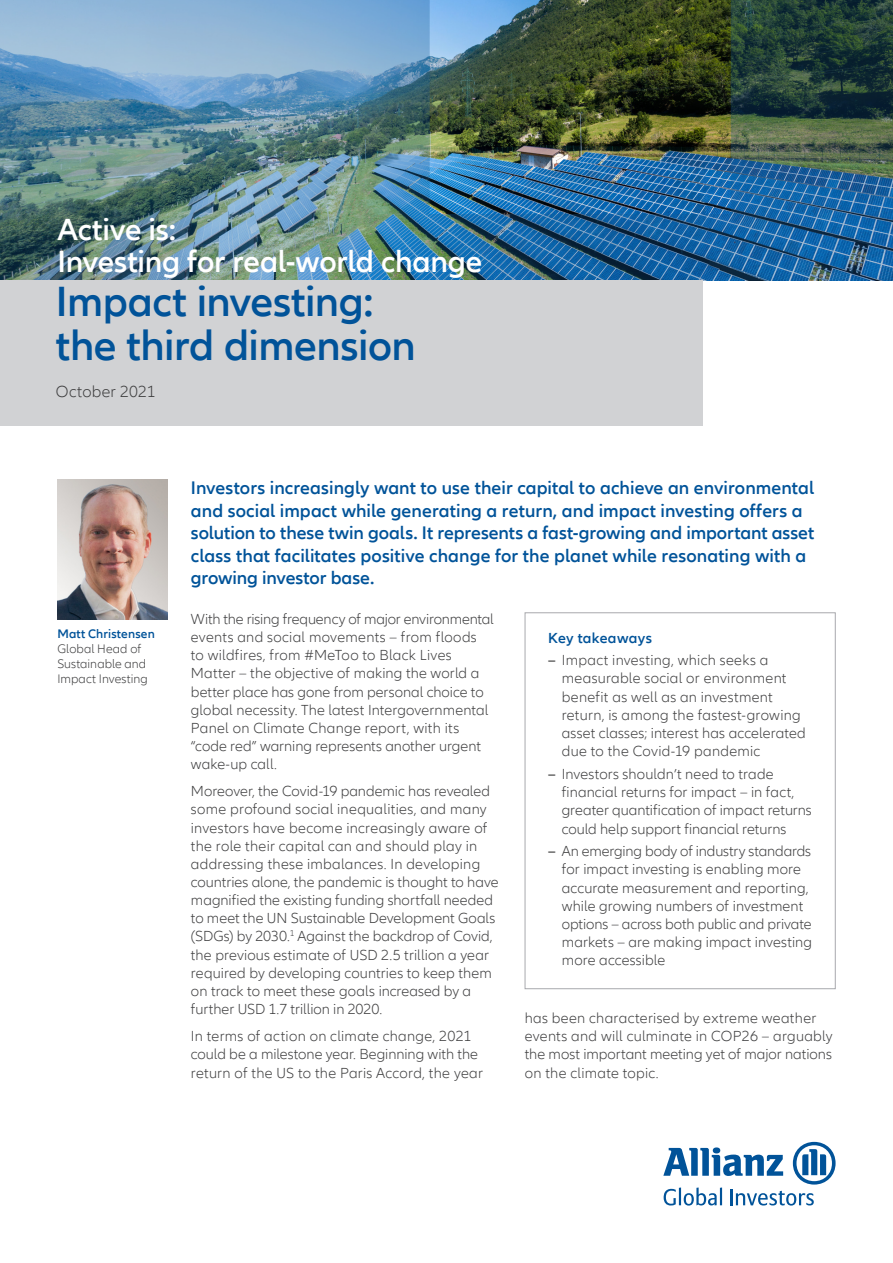
<style>
.page{position:relative;width:893px;height:1263px;background:#fff}
.page>*{position:absolute;margin:0;border:0;box-sizing:border-box;transform-origin:0 0}
.auto_headline_27pt{font:600 43.5px/43.5px "Allianz Neo";letter-spacing:-.01em;color:#015399}
.headline_21pt{font:600 31.5px/31.5px "Allianz Neo";letter-spacing:-.01em;color:#fff}
.intro_12_5pt__body{font:600 18.75px/22.5px "Allianz Neo";color:#015399}
.auto_headline_27pt-2{font:300 16.5px "Allianz Neo";letter-spacing:.015em;color:#3e3e3f}
.body_text{font:300 15px/18.1px "Allianz Neo";letter-spacing:.01em;color:#3e3e3f}
.body_head_1{font:600 15px "Allianz Neo";letter-spacing:.02em;color:#015399}
.author_title{font:300 12.75px/15px "Allianz Neo";letter-spacing:.005em;color:#3e3e3f}
.author{font:600 12.75px "Allianz Neo";letter-spacing:.01em;color:#015399}
.s1{font-weight:600}
</style>
<div class="page">
<svg style="left:663px;top:1142px;width:173px;height:63px"></svg>
<img style="left:0;top:0;width:893px;height:281px">
<img style="left:57px;top:480px;width:111px;height:139px">
<div style="left:525px;top:612px;width:311px;height:377px;border:1px solid #a8a9ad"></div>
<div style="left:0;top:281px;width:702px;height:145px;background:#d1d2d4"></div>
<p class="headline_21pt" style="left:57px;top:215px;width:426px">Active is:<br>Investing for real-world change</p>
<p class="auto_headline_27pt" style="left:56px;top:281px;width:361px">Impact investing: the third dimension</p>
<p class="auto_headline_27pt-2" style="left:56px;top:382px;width:101px">October 2021</p>
<p class="author" style="left:57px;top:626px;width:99px">Matt Christensen</p>
<p class="author_title" style="left:57px;top:642px;width:92px">Global Head of<br>Sustainable and<br>Impact Investing</p>
<p class="intro_12_5pt__body" style="left:191px;top:477px;width:625px">Investors increasingly want to use their capital to achieve an environmental and social impact while generating a return, and impact investing offers a solution to these twin goals. It represents a fast-growing and important asset class that facilitates positive change for the planet while resonating with a growing investor base.</p>
<p class="body_text" style="left:191px;top:610px;width:304px">With the rising frequency of major environmental events and social movements – from floods<br>to wildfires, from #MeToo to Black Lives Matter – the objective of making the world a better place has gone from personal choice to global necessity. The latest Intergovernmental Panel on Climate Change report, with its “code red” warning represents another urgent wake-up call.</p>
<p class="body_text" style="left:191px;top:783px;width:309px">Moreover, the Covid-19 pandemic has revealed some profound social inequalities, and many investors have become increasingly aware of the role their capital can and should play in addressing these imbalances. In developing countries alone, the pandemic is thought to have magnified the existing funding shortfall needed to meet the UN Sustainable Development Goals (SDGs) by 2030.<sup>1</sup> Against the backdrop of Covid, the previous estimate of USD 2.5 trillion a year required by developing countries to keep them on track to meet these goals increased by a further USD 1.7 trillion in 2020.</p>
<p class="body_text" style="left:191px;top:1027px;width:294px">In terms of action on climate change, 2021 could be a milestone year. Beginning with the return of the US to the Paris Accord, the year</p>
<p class="body_head_1" style="left:548px;top:629px;width:105px">Key takeaways</p>
<p class="body_text" style="left:562px;top:652px;width:246px;text-indent:-14px"><span class="s1">–</span> Impact investing, which seeks a measurable social or environment benefit as well as an investment return, is among the fastest-growing asset classes; interest has accelerated due to the Covid-19 pandemic</p>
<p class="body_text" style="left:562px;top:765px;width:252px;text-indent:-14px"><span class="s1">–</span> Investors shouldn’t need to trade financial returns for impact – in fact, greater quantification of impact returns could help support financial returns</p>
<p class="body_text" style="left:562px;top:843px;width:252px;text-indent:-14px"><span class="s1">–</span> An emerging body of industry standards for impact investing is enabling more accurate measurement and reporting, while growing numbers of investment options – across both public and private markets – are making impact investing more accessible</p>
<p class="body_text" style="left:525px;top:1009px;width:310px">has been characterised by extreme weather events and will culminate in COP26 – arguably the most important meeting yet of major nations on the climate topic.</p>
</div>
